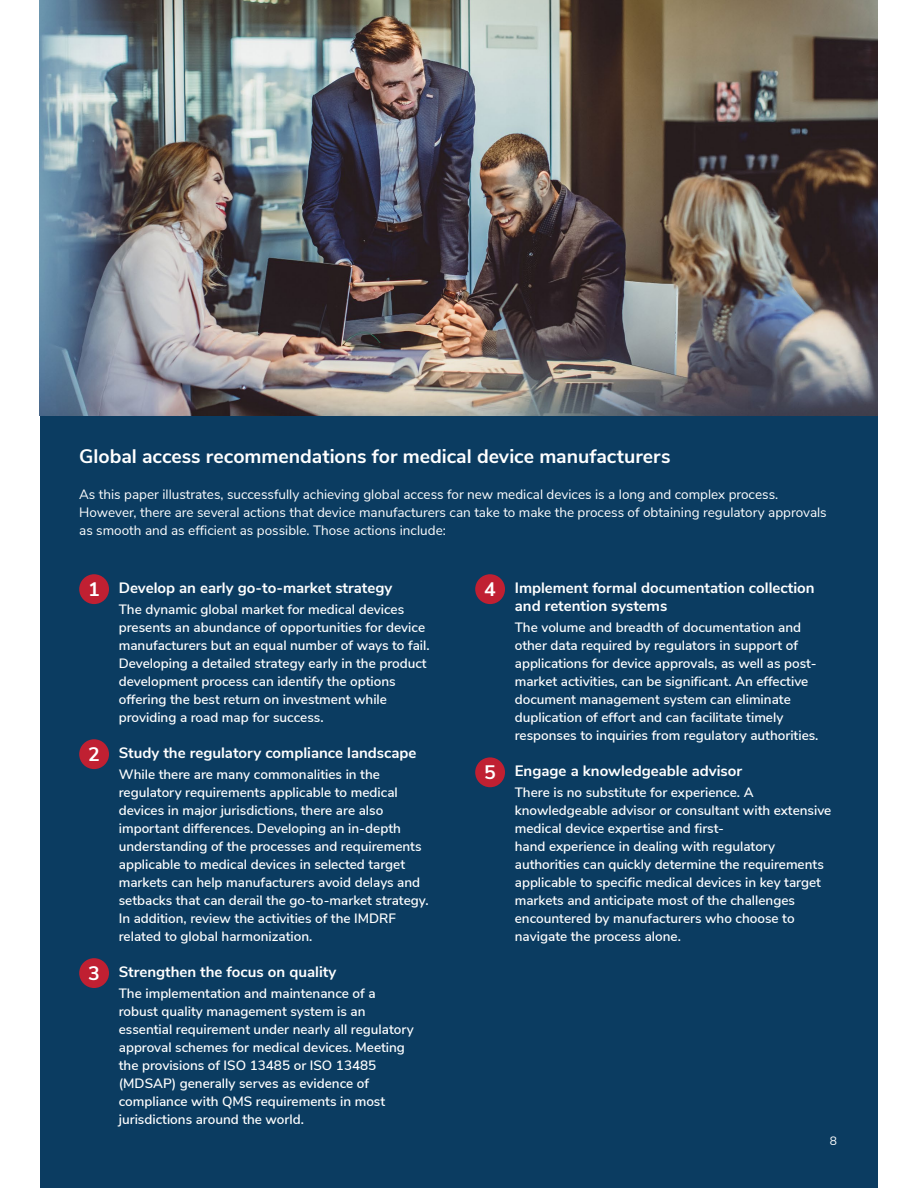
<style>
.page{position:relative;width:918px;height:1188px;background:#fff}
.page>*{position:absolute;margin:0;border:0;box-sizing:border-box;transform-origin:0 0}
.t1{font:700 19.5px "Nunito Sans";color:#fff}
.t2{font:700 15px/18px "Nunito Sans";color:#fff}
.t3{font:600 13.5px/18px "Nunito Sans";color:#fff}
.t4{font:13.5px/18px "Nunito Sans";color:#fff}
.t5{font:12px "Nunito Sans";color:#fff}
</style>
<div class="page">
<div style="left:40px;top:416px;width:838px;height:772px;background:#0b3c61"></div>
<div style="left:79px;top:574px;width:30px;height:30px;background:#c02032;border-radius:50%"></div>
<div style="left:79px;top:739px;width:30px;height:30px;background:#c02032;border-radius:50%"></div>
<div style="left:79px;top:958px;width:30px;height:30px;background:#c02032;border-radius:50%"></div>
<div style="left:475px;top:574px;width:30px;height:30px;background:#c02032;border-radius:50%"></div>
<div style="left:475px;top:757px;width:30px;height:30px;background:#c02032;border-radius:50%"></div>
<img style="left:40px;top:0;width:838px;height:416px">
<h1 class="t1" style="left:79px;top:442px;width:593px">Global access recommendations for medical device manufacturers</h1>
<p class="t4" style="left:79px;top:484px;width:749px">As this paper illustrates, successfully achieving global access for new medical devices is a long and complex process.<br>However, there are several actions that device manufacturers can take to make the process of obtaining regulatory approvals as smooth and as efficient as possible. Those actions include:</p>
<h1 class="t1" style="left:88px;top:575px;width:13px">1</h1>
<h1 class="t1" style="left:88px;top:740px;width:13px">2</h1>
<h1 class="t1" style="left:88px;top:959px;width:13px">3</h1>
<p class="t2" style="left:119px;top:578px;width:275px">Develop an early go-to-market strategy</p>
<p class="t3" style="left:119px;top:600px;width:312px">The dynamic global market for medical devices presents an abundance of opportunities for device manufacturers but an equal number of ways to fail.<br>Developing a detailed strategy early in the product development process can identify the options offering the best return on investment while providing a road map for success.</p>
<p class="t2" style="left:119px;top:743px;width:299px">Study the regulatory compliance landscape</p>
<p class="t3" style="left:119px;top:765px;width:311px">While there are many commonalities in the regulatory requirements applicable to medical devices in major jurisdictions, there are also important differences. Developing an in-depth understanding of the processes and requirements applicable to medical devices in selected target markets can help manufacturers avoid delays and setbacks that can derail the go-to-market strategy.<br>In addition, review the activities of the IMDRF related to global harmonization.</p>
<p class="t2" style="left:119px;top:962px;width:219px">Strengthen the focus on quality</p>
<p class="t3" style="left:119px;top:984px;width:297px">The implementation and maintenance of a robust quality management system is an essential requirement under nearly all regulatory approval schemes for medical devices. Meeting the provisions of ISO 13485 or ISO 13485 (MDSAP) generally serves as evidence of compliance with QMS requirements in most jurisdictions around the world.</p>
<h1 class="t1" style="left:484px;top:575px;width:13px">4</h1>
<h1 class="t1" style="left:484px;top:758px;width:13px">5</h1>
<p class="t2" style="left:515px;top:578px;width:301px">Implement formal documentation collection and retention systems</p>
<p class="t3" style="left:515px;top:618px;width:305px">The volume and breadth of documentation and other data required by regulators in support of applications for device approvals, as well as post&shy;market activities, can be significant. An effective document management system can eliminate duplication of effort and can facilitate timely responses to inquiries from regulatory authorities.</p>
<p class="t2" style="left:515px;top:761px;width:229px">Engage a knowledgeable advisor</p>
<p class="t3" style="left:515px;top:783px;width:318px">There is no substitute for experience. A knowledgeable advisor or consultant with extensive medical device expertise and first-<br>hand experience in dealing with regulatory authorities can quickly determine the requirements applicable to specific medical devices in key target markets and anticipate most of the challenges encountered by manufacturers who choose to navigate the process alone.</p>
<p class="t5" style="left:830px;top:1133px;width:9px">8</p>
</div>
